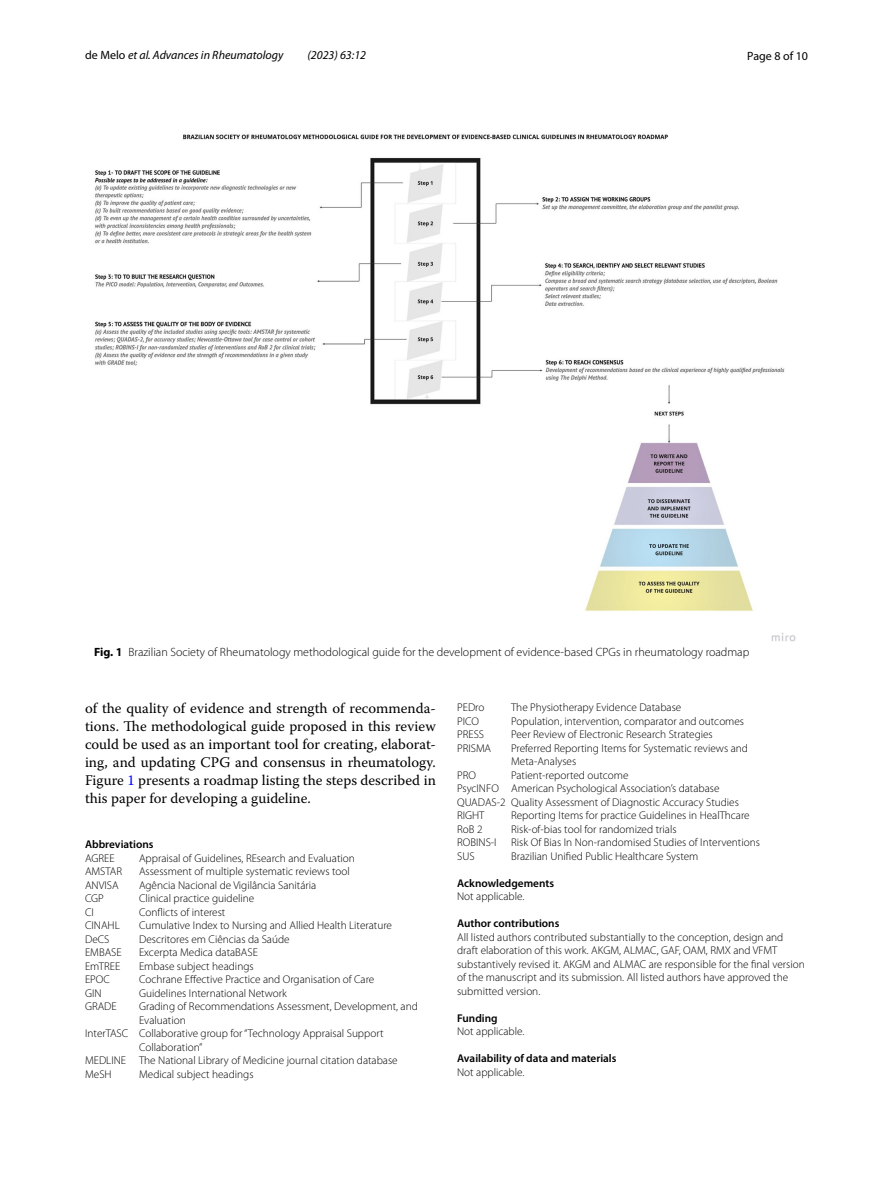
<style>
.page{position:relative;width:893px;height:1187px;background:#fff}
.page>*{position:absolute;margin:0;border:0;box-sizing:border-box;transform-origin:0 0}
.t1{font:14.7px/18px "Warnock Pro";color:#000;text-align:justify}
.t2{font:300 12px "Myriad Pro";color:#000}
.t3{font:italic 12px "Myriad Pro";color:#000}
.t4{font:12px "Myriad Pro";color:#000}
.t5{font:300 11.25px/13.5px "Myriad Pro";color:#000}
.t6{font:600 11.25px "Myriad Pro";color:#000}
.s1{font-style:normal}
.s2{font-weight:700}
.s3{color:#00f}
</style>
<div class="page">
<img style="left:95px;top:134px;width:701px;height:507px">
<p class="t3" style="left:85px;top:48px;width:200px"><span class="s1">de Melo</span> et al. Advances in Rheumatology</p>
<p class="t3" style="left:307px;top:48px;width:60px">(2023) 63:12</p>
<p class="t4" style="left:747px;top:48px;width:62px">Page 8 of 10</p>
<p class="t2" style="left:94px;top:645px;width:657px"><span class="s2">Fig. 1</span> Brazilian Society of Rheumatology methodological guide for the development of evidence-based CPGs in rheumatology roadmap</p>
<p class="t1" style="left:85px;top:699px;width:352px">of the quality of evidence and strength of recommenda&shy;tions. The methodological guide proposed in this review could be used as an important tool for creating, elaborat&shy;ing, and updating CPG and consensus in rheumatology.<br>Figure <span class="s3">1</span> presents a roadmap listing the steps described in this paper for developing a guideline.</p>
<p class="t6" style="left:85px;top:837px;width:70px">Abbreviations</p>
<p class="t5" style="left:85px;top:851px;width:31px">AGREE</p>
<p class="t5" style="left:139px;top:851px;width:217px">Appraisal of Guidelines, REsearch and Evaluation</p>
<p class="t5" style="left:85px;top:864px;width:39px">AMSTAR</p>
<p class="t5" style="left:139px;top:864px;width:212px">Assessment of multiple systematic reviews tool</p>
<p class="t5" style="left:85px;top:878px;width:35px">ANVISA</p>
<p class="t5" style="left:139px;top:878px;width:179px">Agência Nacional de Vigilância Sanitária</p>
<p class="t5" style="left:85px;top:891px;width:20px">CGP</p>
<p class="t5" style="left:139px;top:891px;width:117px">Clinical practice guideline</p>
<p class="t5" style="left:85px;top:905px;width:10px">CI</p>
<p class="t5" style="left:139px;top:905px;width:88px">Conflicts of interest</p>
<p class="t5" style="left:85px;top:918px;width:36px">CINAHL</p>
<p class="t5" style="left:139px;top:918px;width:254px">Cumulative Index to Nursing and Allied Health Literature</p>
<p class="t5" style="left:85px;top:932px;width:26px">DeCS</p>
<p class="t5" style="left:139px;top:932px;width:152px">Descritores em Ciências da Saúde</p>
<p class="t5" style="left:85px;top:945px;width:38px">EMBASE</p>
<p class="t5" style="left:139px;top:945px;width:120px">Excerpta Medica dataBASE</p>
<p class="t5" style="left:85px;top:959px;width:37px">EmTREE</p>
<p class="t5" style="left:139px;top:959px;width:116px">Embase subject headings</p>
<p class="t5" style="left:85px;top:972px;width:26px">EPOC</p>
<p class="t5" style="left:139px;top:972px;width:237px">Cochrane Effective Practice and Organisation of Care</p>
<p class="t5" style="left:85px;top:986px;width:18px">GIN</p>
<p class="t5" style="left:139px;top:986px;width:150px">Guidelines International Network</p>
<p class="t5" style="left:85px;top:999px;width:33px">GRADE</p>
<p class="t5" style="left:139px;top:999px;width:280px">Grading of Recommendations Assessment, Development, and</p>
<p class="t5" style="left:139px;top:1013px;width:48px">Evaluation</p>
<p class="t5" style="left:85px;top:1026px;width:300px">InterTASC Collaborative group for “Technology Appraisal Support</p>
<p class="t5" style="left:139px;top:1040px;width:65px">Collaboration”</p>
<p class="t5" style="left:85px;top:1053px;width:314px">MEDLINE The National Library of Medicine journal citation database</p>
<p class="t5" style="left:85px;top:1067px;width:28px">MeSH</p>
<p class="t5" style="left:139px;top:1067px;width:116px">Medical subject headings</p>
<p class="t5" style="left:457px;top:700px;width:29px">PEDro</p>
<p class="t5" style="left:511px;top:700px;width:172px">The Physiotherapy Evidence Database</p>
<p class="t5" style="left:457px;top:714px;width:23px">PICO</p>
<p class="t5" style="left:511px;top:714px;width:235px">Population, intervention, comparator and outcomes</p>
<p class="t5" style="left:457px;top:727px;width:29px">PRESS</p>
<p class="t5" style="left:511px;top:727px;width:203px">Peer Review of Electronic Research Strategies</p>
<p class="t5" style="left:457px;top:741px;width:36px">PRISMA</p>
<p class="t5" style="left:511px;top:741px;width:238px">Preferred Reporting Items for Systematic reviews and<br>Meta-Analyses</p>
<p class="t5" style="left:457px;top:768px;width:20px">PRO</p>
<p class="t5" style="left:457px;top:768px;width:283px;text-indent:54px">Patient-reported outcome<br>PsycINFO American Psychological Association’s database QUADAS-2 Quality Assessment of Diagnostic Accuracy Studies RIGHT</p>
<p class="t5" style="left:511px;top:808px;width:240px">Reporting Items for practice Guidelines in HealThcare</p>
<p class="t5" style="left:457px;top:822px;width:27px">RoB 2</p>
<p class="t5" style="left:511px;top:822px;width:167px">Risk-of-bias tool for randomized trials</p>
<p class="t5" style="left:457px;top:835px;width:41px">ROBINS-I</p>
<p class="t5" style="left:511px;top:835px;width:250px">Risk Of Bias In Non-randomised Studies of Interventions</p>
<p class="t5" style="left:457px;top:849px;width:19px">SUS</p>
<p class="t5" style="left:511px;top:849px;width:189px">Brazilian Unified Public Healthcare System</p>
<p class="t6" style="left:457px;top:875px;width:98px">Acknowledgements</p>
<p class="t5" style="left:457px;top:889px;width:69px">Not applicable.</p>
<p class="t6" style="left:457px;top:916px;width:104px">Author contributions</p>
<p class="t5" style="left:457px;top:930px;width:349px">All listed authors contributed substantially to the conception, design and draft elaboration of this work. AKGM, ALMAC, GAF, OAM, RMX and VFMT substantively revised it. AKGM and ALMAC are responsible for the final version of the manuscript and its submission. All listed authors have approved the submitted version.</p>
<p class="t6" style="left:457px;top:1010px;width:42px">Funding</p>
<p class="t5" style="left:457px;top:1024px;width:69px">Not applicable.</p>
<p class="t6" style="left:457px;top:1051px;width:161px">Availability of data and materials</p>
<p class="t5" style="left:457px;top:1065px;width:69px">Not applicable.</p>
</div>
